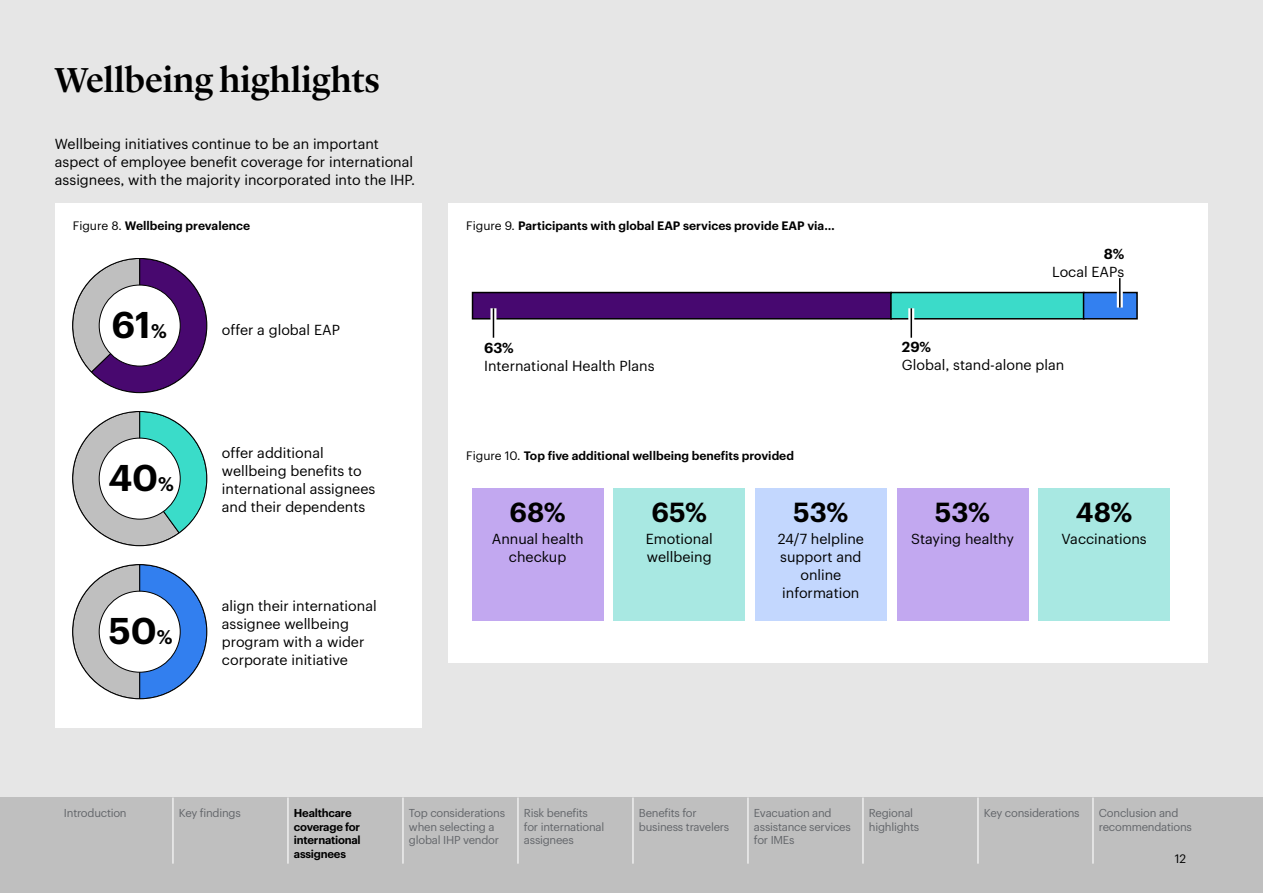
<style>
.page{position:relative;width:1263px;height:893px;background:#fff}
.page>*{position:absolute;margin:0;border:0;box-sizing:border-box;transform-origin:0 0}
.t1{font:600 36.45px "Graphik";color:#000}
.t2{font:500 36px "Lyon Display";color:#000}
.t3{font:600 27px "Graphik";color:#000}
.t4{font:14.25px/18px "Graphik";color:#000}
.t5{font:600 14.25px "Graphik";color:#000}
.t6{font:600 12px "Graphik";color:#000}
.t7{font:12px "Graphik";color:#000}
.t8{font:11.25px/13.5px "Graphik";letter-spacing:-.02em;color:#63666a}
.t9{font:600 11.25px/13.5px "Graphik";letter-spacing:-.02em;color:#000}
.s1{font-weight:400}
.s2{font-size:19.5px}
</style>
<div class="page">
<div style="left:0;top:1px;width:1263px;height:891px;background:#e6e6e6"></div>
<div style="left:448px;top:203px;width:760px;height:459px;background:#fff"></div>
<div style="left:55px;top:214px;width:366px;height:513px;background:#fff"></div>
<svg style="left:72px;top:258px;width:136px;height:135px"></svg>
<svg style="left:72px;top:411px;width:136px;height:135px"></svg>
<svg style="left:72px;top:564px;width:136px;height:136px"></svg>
<div style="left:472px;top:292px;width:420px;height:28px;background:#470870;border:2px solid #000"></div>
<div style="left:890px;top:292px;width:195px;height:28px;background:#3bdbc9;border:2px solid #000"></div>
<div style="left:1083px;top:292px;width:55px;height:28px;background:#3380f0;border:2px solid #000"></div>
<svg style="left:490px;top:308px;width:6px;height:30px"></svg>
<hr style="left:493px;top:308px;width:1px;height:30px;background:#000">
<div style="left:908px;top:308px;width:6px;height:30px;background:#f7f7f7"></div>
<hr style="left:910px;top:308px;width:2px;height:30px;background:#000">
<svg style="left:1117px;top:278px;width:6px;height:30px"></svg>
<hr style="left:1119px;top:278px;width:1px;height:30px;background:#000">
<div style="left:472px;top:487px;width:132px;height:134px;background:#c2a8f0"></div>
<div style="left:613px;top:487px;width:132px;height:134px;background:#a8e8e2"></div>
<div style="left:755px;top:487px;width:132px;height:134px;background:#c3d7fe"></div>
<div style="left:896px;top:487px;width:132px;height:134px;background:#c2a8f0"></div>
<div style="left:1038px;top:487px;width:132px;height:134px;background:#a8e8e2"></div>
<div style="left:55px;top:203px;width:366px;height:54px;background:#fff"></div>
<div style="left:0;top:797px;width:1263px;height:96px;background:#bfbfbf"></div>
<hr style="left:172px;top:797px;width:2px;height:67px;background:#fff">
<hr style="left:287px;top:797px;width:1px;height:67px;background:#fff">
<hr style="left:402px;top:797px;width:1px;height:67px;background:#fff">
<hr style="left:517px;top:797px;width:1px;height:67px;background:#fff">
<hr style="left:632px;top:797px;width:1px;height:67px;background:#fff">
<hr style="left:747px;top:797px;width:1px;height:67px;background:#fff">
<hr style="left:862px;top:797px;width:1px;height:67px;background:#fff">
<hr style="left:977px;top:797px;width:1px;height:67px;background:#fff">
<hr style="left:1092px;top:797px;width:1px;height:67px;background:#fff">
<h2 class="t2" style="left:55px;top:53px;width:326px">Wellbeing highlights</h2>
<p class="t4" style="left:55px;top:134px;width:362px">Wellbeing initiatives continue to be an important aspect of employee benefit coverage for international assignees, with the majority incorporated into the IHP.</p>
<p class="t6" style="left:73px;top:217px;width:179px"><span class="s1">Figure 8.</span> Wellbeing prevalence</p>
<h1 class="t1" style="left:112px;top:297px;width:57px">61<span class="s2">%</span></h1>
<h1 class="t1" style="left:108px;top:450px;width:67px">40<span class="s2">%</span></h1>
<h1 class="t1" style="left:109px;top:603px;width:65px">50<span class="s2">%</span></h1>
<p class="t4" style="left:222px;top:319px;width:120px">offer a global EAP</p>
<p class="t4" style="left:222px;top:443px;width:155px">offer additional wellbeing benefits to international assignees and their dependents</p>
<p class="t4" style="left:222px;top:596px;width:156px">align their international assignee wellbeing program with a wider corporate initiative</p>
<p class="t6" style="left:466px;top:217px;width:370px"><span class="s1">Figure 9.</span> Participants with global EAP services provide EAP via…</p>
<p class="t5" style="left:484px;top:337px;width:31px">63%</p>
<p class="t4" style="left:484px;top:356px;width:172px">International Health Plans</p>
<p class="t6" style="left:466px;top:446px;width:329px"><span class="s1">Figure 10.</span> Top five additional wellbeing benefits provided</p>
<h3 class="t3" style="left:510px;top:491px;width:58px">68%</h3>
<p class="t4" style="left:492px;top:529px;width:93px;text-align:center">Annual health checkup</p>
<h3 class="t3" style="left:652px;top:491px;width:57px">65%</h3>
<p class="t4" style="left:646px;top:529px;width:68px">Emotional wellbeing</p>
<h3 class="t3" style="left:793px;top:491px;width:57px">53%</h3>
<p class="t4" style="left:778px;top:529px;width:88px;text-align:center">24/7 helpline support and online information</p>
<p class="t5" style="left:1104px;top:243px;width:22px">8%</p>
<p class="t4" style="left:1052px;top:262px;width:74px">Local EAPs</p>
<p class="t5" style="left:902px;top:336px;width:31px">29%</p>
<p class="t4" style="left:902px;top:355px;width:164px">Global, stand-alone plan</p>
<h3 class="t3" style="left:935px;top:491px;width:57px">53%</h3>
<p class="t4" style="left:911px;top:529px;width:104px">Staying healthy</p>
<h3 class="t3" style="left:1076px;top:491px;width:58px">48%</h3>
<p class="t4" style="left:1061px;top:529px;width:87px">Vaccinations</p>
<p class="t8" style="left:64px;top:805px;width:64px">Introduction</p>
<p class="t8" style="left:179px;top:805px;width:63px">Key findings</p>
<p class="t9" style="left:294px;top:805px;width:68px">Healthcare coverage for international assignees</p>
<p class="t8" style="left:409px;top:805px;width:98px">Top considerations when selecting a global IHP vendor</p>
<p class="t8" style="left:524px;top:805px;width:82px">Risk benefits for international assignees</p>
<p class="t8" style="left:639px;top:805px;width:92px">Benefits for business travelers</p>
<p class="t8" style="left:754px;top:805px;width:98px">Evacuation and assistance services for IMEs</p>
<p class="t8" style="left:869px;top:805px;width:52px">Regional highlights</p>
<p class="t8" style="left:984px;top:805px;width:97px">Key considerations</p>
<p class="t8" style="left:1099px;top:805px;width:95px">Conclusion and recommendations</p>
<p class="t7" style="left:1175px;top:849px;width:13px">12</p>
</div>
